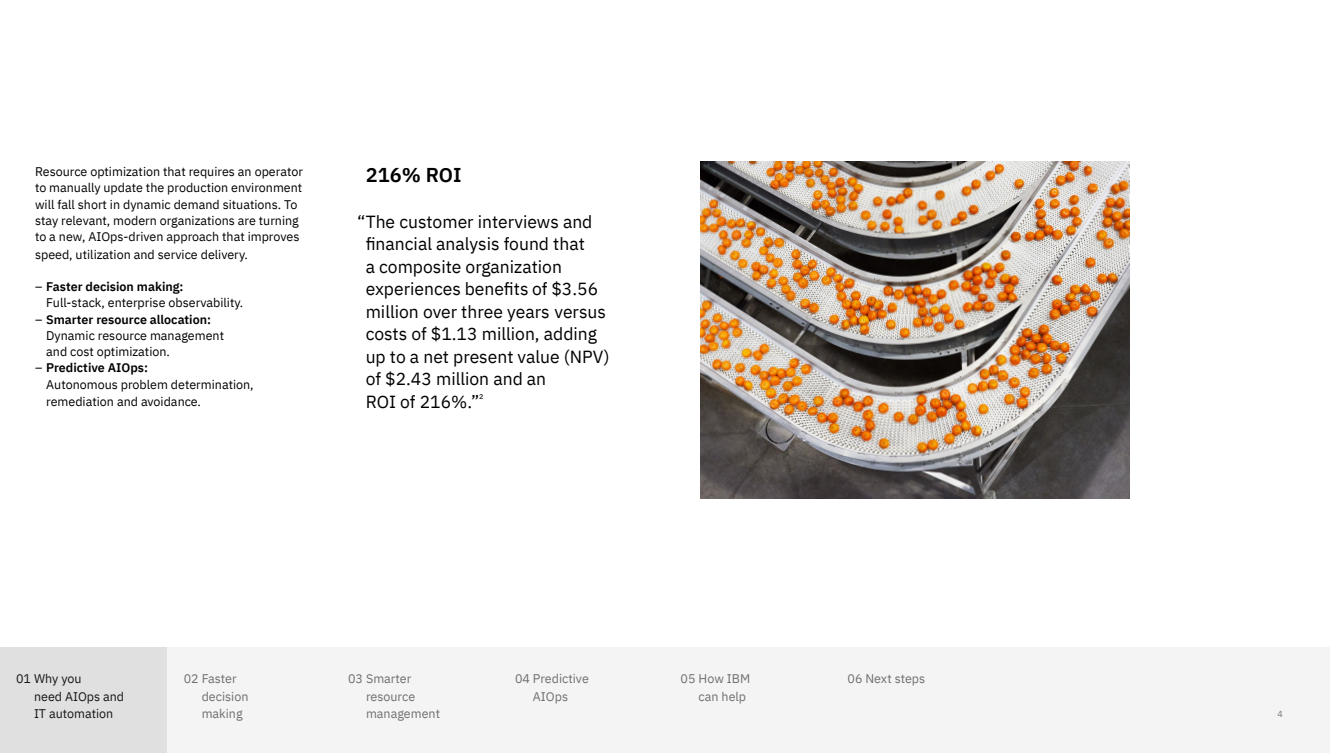
<style>
.page{position:relative;width:1330px;height:753px;background:#fff}
.page>*{position:absolute;margin:0;border:0;box-sizing:border-box;transform-origin:0 0}
.t1{font:600 20px "IBM Plex Sans";color:#000}
.Body_callout_14_18_b{font:17.5px/22.5px "IBM Plex Sans";color:#000}
.Body_text{font:12.5px/16.2px "IBM Plex Sans";color:#000}
.Body_copy{font:12.5px/17.5px "IBM Plex Sans";color:#6f6f6f}
.Body_copy-2{font:12.5px/17.5px "IBM Plex Sans";color:#161616}
.t2{font:500 8.75px "IBM Plex Sans";color:#8d8d8d}
.s1{font-weight:600}
</style>
<div class="page">
<img style="left:701px;top:162px;width:428px;height:336px">
<div style="left:0;top:648px;width:1330px;height:104px;background:#f4f4f4"></div>
<div style="left:0;top:648px;width:166px;height:104px;background:#e0e0e0"></div>
<p class="Body_text" style="left:35px;top:162px;width:269px">Resource optimization that requires an operator to manually update the production environment will fall short in dynamic demand situations. To stay relevant, modern organizations are turning to a new, AIOps-driven approach that improves</p>
<p class="Body_text" style="left:35px;top:245px;width:214px">speed, utilization and service delivery.</p>
<p class="Body_text" style="left:46px;top:277px;width:199px;text-indent:-11px">– <span class="s1">Faster decision making:<br></span>Full-stack, enterprise observability.</p>
<p class="Body_text" style="left:46px;top:310px;width:179px;text-indent:-11px">– <span class="s1">Smarter resource allocation:<br></span>Dynamic resource management and cost optimization.</p>
<p class="Body_text" style="left:46px;top:359px;width:209px;text-indent:-11px">– <span class="s1">Predictive AIOps:<br></span>Autonomous problem determination,</p>
<p class="Body_text" style="left:46px;top:392px;width:156px">remediation and avoidance.</p>
<h4 class="t1" style="left:366px;top:159px;width:97px">216% ROI</h4>
<p class="Body_callout_14_18_b" style="left:366px;top:209px;width:245px;text-indent:-9px">“The customer interviews and financial analysis found that<br>a composite organization experiences benefits of $3.56 million over three years versus costs of $1.13 million, adding up to a net present value (NPV) of $2.43 million and an<br>ROI of 216%.”<sup>²</sup></p>
<p class="Body_copy-2" style="left:34px;top:669px;width:92px;text-indent:-18px">01 Why you<br>need AIOps and<br>IT automation</p>
<p class="Body_copy" style="left:202px;top:669px;width:48px;text-indent:-18px">02 Faster decision making</p>
<p class="Body_copy" style="left:366px;top:669px;width:76px;text-indent:-18px">03 Smarter resource management</p>
<p class="Body_copy" style="left:515px;top:669px;width:75px;text-align:center">04 Predictive<br>AIOps</p>
<p class="Body_copy" style="left:699px;top:669px;width:53px;text-indent:-18px">05 How IBM can help</p>
<p class="Body_copy" style="left:848px;top:669px;width:79px">06 Next steps</p>
<p class="t2" style="left:1277px;top:706px;width:7px">4</p>
</div>
